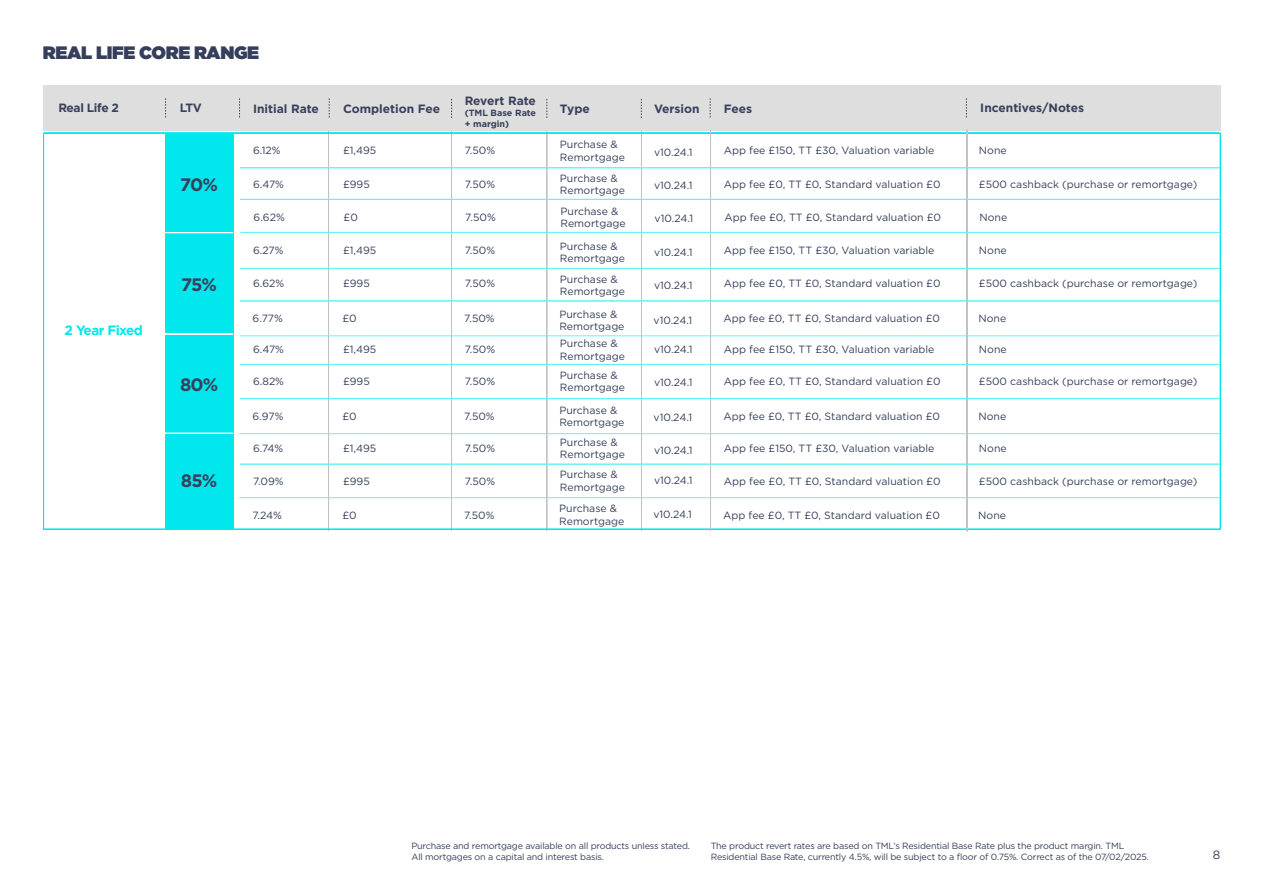
<style>
.page{position:relative;width:1263px;height:893px;background:#fff}
.page>*{position:absolute;margin:0;border:0;box-sizing:border-box;transform-origin:0 0}
.Title_1{font:900 18px "Gotham";letter-spacing:-.02em;color:#353f5b}
.Title_2{font:700 18px "Gotham";letter-spacing:-.06em;color:#38405c}
.Title_2-2{font:700 13.5px "Gotham";letter-spacing:-.04em;color:#00e7ed}
.Title_2-3{font:700 12px "Gotham";color:#38405c}
.Title_2-4{font:700 12px "Gotham";letter-spacing:-.03em;color:#38405c}
.t1{font:12px "Gotham";color:#353f5b}
.Title_2-5{font:10.5px/12.6px "Gotham";color:#353f5b}
.Title_2-6{font:9px/10.5px "Gotham";letter-spacing:-.02em;color:#353f5b}
.Title_2-7{font:700 9px/10.8px "Gotham";color:#38405c}
</style>
<div class="page">
<svg style="left:43px;top:133px;width:1177px;height:396px"></svg>
<div style="left:165px;top:133px;width:68px;height:395px;background:#00e7ed"></div>
<div style="left:43px;top:85px;width:1177px;height:46px;background:#dedede"></div>
<svg style="left:165px;top:98px;width:1px;height:19px"></svg>
<svg style="left:329px;top:98px;width:1px;height:19px"></svg>
<svg style="left:451px;top:99px;width:1px;height:19px"></svg>
<svg style="left:546px;top:99px;width:1px;height:19px"></svg>
<svg style="left:239px;top:98px;width:1px;height:19px"></svg>
<svg style="left:165px;top:433px;width:68px;height:1px"></svg>
<svg style="left:165px;top:334px;width:68px;height:1px"></svg>
<svg style="left:165px;top:232px;width:68px;height:1px"></svg>
<svg style="left:710px;top:130px;width:1px;height:401px"></svg>
<svg style="left:967px;top:130px;width:1px;height:402px"></svg>
<hr style="left:240px;top:168px;width:980px;height:1px;background:#66f1f4">
<hr style="left:240px;top:301px;width:980px;height:1px;background:#66f1f4">
<hr style="left:240px;top:398px;width:980px;height:1px;background:#66f1f4">
<hr style="left:240px;top:268px;width:980px;height:1px;background:#66f1f4">
<hr style="left:240px;top:199px;width:980px;height:1px;background:#66f1f4">
<hr style="left:240px;top:364px;width:980px;height:1px;background:#66f1f4">
<hr style="left:240px;top:464px;width:980px;height:1px;background:#66f1f4">
<svg style="left:966px;top:98px;width:1px;height:19px"></svg>
<svg style="left:710px;top:98px;width:1px;height:19px"></svg>
<svg style="left:641px;top:99px;width:1px;height:19px"></svg>
<hr style="left:240px;top:232px;width:980px;height:1px;background:#66f1f4">
<hr style="left:239px;top:336px;width:980px;height:1px;background:#66f1f4">
<hr style="left:239px;top:433px;width:980px;height:1px;background:#66f1f4">
<hr style="left:239px;top:497px;width:980px;height:1px;background:#66f1f4">
<p class="Title_1" style="left:43px;top:40px;width:218px">REAL LIFE CORE RANGE</p>
<p class="Title_2-3" style="left:465px;top:93px;width:73px">Revert Rate</p>
<p class="Title_2-7" style="left:465px;top:107px;width:73px">(TML Base Rate + margin)</p>
<p class="Title_2-4" style="left:58px;top:100px;width:62px">Real Life 2</p>
<p class="Title_2-3" style="left:180px;top:100px;width:24px">LTV</p>
<p class="Title_2-3" style="left:253px;top:101px;width:67px">Initial Rate</p>
<p class="Title_2-3" style="left:343px;top:101px;width:99px">Completion Fee</p>
<p class="Title_2-3" style="left:560px;top:101px;width:31px">Type</p>
<p class="Title_2-3" style="left:654px;top:101px;width:47px">Version</p>
<p class="Title_2-3" style="left:724px;top:101px;width:30px">Fees</p>
<p class="Title_2-3" style="left:980px;top:100px;width:105px">Incentives/Notes</p>
<p class="Title_2-2" style="left:65px;top:322px;width:80px">2 Year Fixed</p>
<p class="Title_2" style="left:180px;top:173px;width:39px">70%</p>
<p class="Title_2-5" style="left:253px;top:144px;width:29px">6.12%</p>
<p class="Title_2-5" style="left:253px;top:177px;width:33px">6.47%</p>
<p class="Title_2-5" style="left:343px;top:144px;width:35px">£1,495</p>
<p class="Title_2-5" style="left:343px;top:177px;width:28px">£995</p>
<p class="Title_2-5" style="left:465px;top:144px;width:32px">7.50%</p>
<p class="Title_2-5" style="left:465px;top:177px;width:32px">7.50%</p>
<p class="Title_2-5" style="left:560px;top:138px;width:67px">Purchase &amp;<br>Remortgage</p>
<p class="Title_2-5" style="left:724px;top:144px;width:212px">App fee £150, TT £30, Valuation variable</p>
<p class="Title_2-5" style="left:654px;top:145px;width:40px">v10.24.1</p>
<p class="Title_2-5" style="left:654px;top:178px;width:40px">v10.24.1</p>
<p class="Title_2-5" style="left:560px;top:171px;width:67px">Purchase &amp;<br>Remortgage</p>
<p class="Title_2-5" style="left:724px;top:177px;width:218px">App fee £0, TT £0, Standard valuation £0</p>
<p class="Title_2-5" style="left:979px;top:144px;width:29px">None</p>
<p class="Title_2-5" style="left:979px;top:177px;width:220px">£500 cashback (purchase or remortgage)</p>
<p class="Title_2-5" style="left:254px;top:210px;width:33px">6.62%</p>
<p class="Title_2-5" style="left:344px;top:210px;width:16px">£0</p>
<p class="Title_2-5" style="left:465px;top:210px;width:32px">7.50%</p>
<p class="Title_2-5" style="left:560px;top:204px;width:67px">Purchase &amp;<br>Remortgage</p>
<p class="Title_2-5" style="left:654px;top:211px;width:40px">v10.24.1</p>
<p class="Title_2-5" style="left:724px;top:210px;width:218px">App fee £0, TT £0, Standard valuation £0</p>
<p class="Title_2-5" style="left:979px;top:210px;width:29px">None</p>
<p class="Title_2" style="left:181px;top:273px;width:37px">75%</p>
<p class="Title_2-5" style="left:253px;top:244px;width:32px">6.27%</p>
<p class="Title_2-5" style="left:253px;top:277px;width:33px">6.62%</p>
<p class="Title_2-5" style="left:343px;top:244px;width:35px">£1,495</p>
<p class="Title_2-5" style="left:343px;top:277px;width:28px">£995</p>
<p class="Title_2-5" style="left:465px;top:244px;width:32px">7.50%</p>
<p class="Title_2-5" style="left:465px;top:277px;width:32px">7.50%</p>
<p class="Title_2-5" style="left:560px;top:239px;width:67px">Purchase &amp;<br>Remortgage</p>
<p class="Title_2-5" style="left:560px;top:273px;width:67px">Purchase &amp;<br>Remortgage</p>
<p class="Title_2-5" style="left:654px;top:246px;width:40px">v10.24.1</p>
<p class="Title_2-5" style="left:654px;top:279px;width:40px">v10.24.1</p>
<p class="Title_2-5" style="left:724px;top:244px;width:212px">App fee £150, TT £30, Valuation variable</p>
<p class="Title_2-5" style="left:724px;top:277px;width:218px">App fee £0, TT £0, Standard valuation £0</p>
<p class="Title_2-5" style="left:979px;top:244px;width:29px">None</p>
<p class="Title_2-5" style="left:979px;top:277px;width:220px">£500 cashback (purchase or remortgage)</p>
<p class="Title_2-5" style="left:253px;top:312px;width:32px">6.77%</p>
<p class="Title_2-5" style="left:343px;top:312px;width:16px">£0</p>
<p class="Title_2-5" style="left:464px;top:312px;width:32px">7.50%</p>
<p class="Title_2-5" style="left:559px;top:308px;width:67px">Purchase &amp;<br>Remortgage</p>
<p class="Title_2-5" style="left:653px;top:314px;width:40px">v10.24.1</p>
<p class="Title_2-5" style="left:723px;top:312px;width:218px">App fee £0, TT £0, Standard valuation £0</p>
<p class="Title_2-5" style="left:978px;top:312px;width:29px">None</p>
<p class="Title_2" style="left:180px;top:373px;width:40px">80%</p>
<p class="Title_2-5" style="left:253px;top:342px;width:33px">6.47%</p>
<p class="Title_2-5" style="left:253px;top:375px;width:33px">6.82%</p>
<p class="Title_2-5" style="left:343px;top:342px;width:35px">£1,495</p>
<p class="Title_2-5" style="left:343px;top:375px;width:28px">£995</p>
<p class="Title_2-5" style="left:465px;top:342px;width:32px">7.50%</p>
<p class="Title_2-5" style="left:465px;top:375px;width:32px">7.50%</p>
<p class="Title_2-5" style="left:560px;top:337px;width:67px">Purchase &amp;<br>Remortgage</p>
<p class="Title_2-5" style="left:560px;top:368px;width:67px">Purchase &amp;<br>Remortgage</p>
<p class="Title_2-5" style="left:654px;top:343px;width:40px">v10.24.1</p>
<p class="Title_2-5" style="left:654px;top:376px;width:40px">v10.24.1</p>
<p class="Title_2-5" style="left:724px;top:342px;width:212px">App fee £150, TT £30, Valuation variable</p>
<p class="Title_2-5" style="left:724px;top:375px;width:218px">App fee £0, TT £0, Standard valuation £0</p>
<p class="Title_2-5" style="left:979px;top:342px;width:29px">None</p>
<p class="Title_2-5" style="left:979px;top:375px;width:220px">£500 cashback (purchase or remortgage)</p>
<p class="Title_2-5" style="left:253px;top:410px;width:32px">6.97%</p>
<p class="Title_2-5" style="left:343px;top:410px;width:16px">£0</p>
<p class="Title_2-5" style="left:464px;top:410px;width:32px">7.50%</p>
<p class="Title_2-5" style="left:559px;top:404px;width:67px">Purchase &amp;<br>Remortgage</p>
<p class="Title_2-5" style="left:653px;top:411px;width:40px">v10.24.1</p>
<p class="Title_2-5" style="left:723px;top:410px;width:218px">App fee £0, TT £0, Standard valuation £0</p>
<p class="Title_2-5" style="left:978px;top:410px;width:29px">None</p>
<p class="Title_2" style="left:181px;top:469px;width:38px">85%</p>
<p class="Title_2-5" style="left:253px;top:442px;width:32px">6.74%</p>
<p class="Title_2-5" style="left:253px;top:475px;width:32px">7.09%</p>
<p class="Title_2-5" style="left:343px;top:442px;width:35px">£1,495</p>
<p class="Title_2-5" style="left:343px;top:475px;width:28px">£995</p>
<p class="Title_2-5" style="left:465px;top:442px;width:32px">7.50%</p>
<p class="Title_2-5" style="left:465px;top:475px;width:32px">7.50%</p>
<p class="Title_2-5" style="left:560px;top:436px;width:67px">Purchase &amp;<br>Remortgage</p>
<p class="Title_2-5" style="left:560px;top:468px;width:67px">Purchase &amp;<br>Remortgage</p>
<p class="Title_2-5" style="left:654px;top:443px;width:40px">v10.24.1</p>
<p class="Title_2-5" style="left:654px;top:474px;width:40px">v10.24.1</p>
<p class="Title_2-5" style="left:724px;top:442px;width:212px">App fee £150, TT £30, Valuation variable</p>
<p class="Title_2-5" style="left:724px;top:475px;width:218px">App fee £0, TT £0, Standard valuation £0</p>
<p class="Title_2-5" style="left:979px;top:442px;width:29px">None</p>
<p class="Title_2-5" style="left:979px;top:475px;width:220px">£500 cashback (purchase or remortgage)</p>
<p class="Title_2-5" style="left:252px;top:509px;width:31px">7.24%</p>
<p class="Title_2-5" style="left:342px;top:509px;width:16px">£0</p>
<p class="Title_2-5" style="left:464px;top:509px;width:32px">7.50%</p>
<p class="Title_2-5" style="left:559px;top:502px;width:67px">Purchase &amp;<br>Remortgage</p>
<p class="Title_2-5" style="left:653px;top:508px;width:40px">v10.24.1</p>
<p class="Title_2-5" style="left:723px;top:509px;width:218px">App fee £0, TT £0, Standard valuation £0</p>
<p class="Title_2-5" style="left:978px;top:509px;width:29px">None</p>
<p class="Title_2-6" style="left:411px;top:841px;width:280px">Purchase and remortgage available on all products unless stated.</p>
<p class="Title_2-6" style="left:411px;top:851px;width:194px">All mortgages on a capital and interest basis.</p>
<p class="Title_2-6" style="left:711px;top:841px;width:440px">The product revert rates are based on TML’s Residential Base Rate plus the product margin. TML<br>Residential Base Rate, currently 4.5%, will be subject to a floor of 0.75%. Correct as of the 07/02/2025.</p>
<p class="t1" style="left:1213px;top:847px;width:9px">8</p>
</div>
